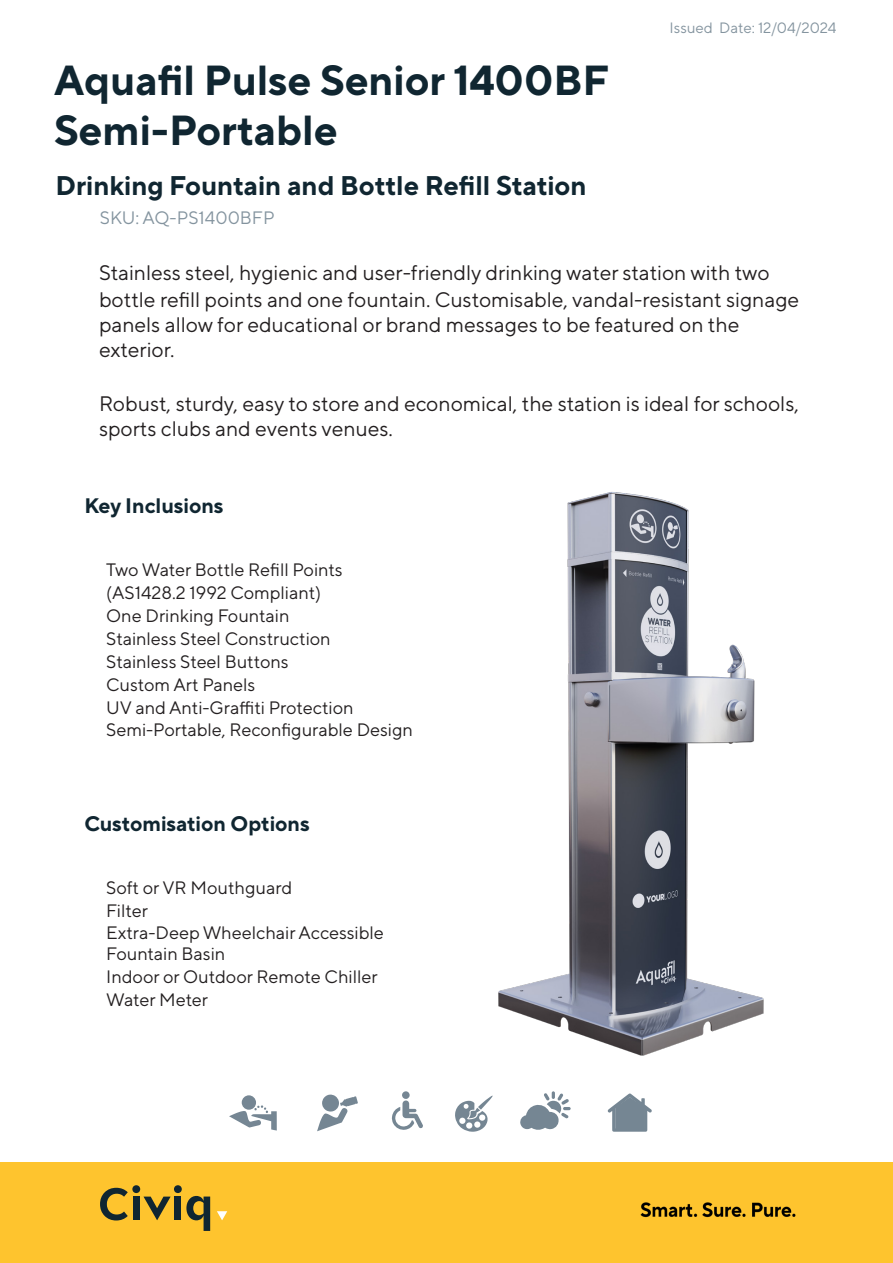
<style>
.page{position:relative;width:893px;height:1263px;background:#fff}
.page>*{position:absolute;margin:0;border:0;box-sizing:border-box;transform-origin:0 0}
.t1{font:700 42px "TT Norms Pro";color:#102631}
.t2{font:700 27px "TT Norms Pro";color:#102631}
.t3{font:21px/25.2px "TT Norms Pro";color:#231f20}
.t4{font:700 21px "TT Norms Pro";color:#102631}
.t5{font:18px/21.6px "TT Norms Pro";color:#231f20}
.t6{font:18px "TT Norms Pro";color:#84949f}
.t7{font:15px "TT Norms Pro";color:#84949f}
</style>
<div class="page">
<div style="left:0;top:1162px;width:893px;height:101px;background:#fec42e"></div>
<svg style="left:100px;top:1185px;width:110px;height:46px"></svg>
<svg style="left:217px;top:1211px;width:10px;height:9px"></svg>
<img style="left:640px;top:1202px;width:156px;height:16px">
<svg style="left:608px;top:1093px;width:44px;height:39px"></svg>
<svg style="left:317px;top:1094px;width:41px;height:37px"></svg>
<div style="left:242px;top:1095px;width:14px;height:15px;background:#758693;border-radius:50%"></div>
<svg style="left:229px;top:1105px;width:48px;height:25px"></svg>
<svg style="left:455px;top:1095px;width:38px;height:37px"></svg>
<svg style="left:520px;top:1091px;width:51px;height:39px"></svg>
<svg style="left:392px;top:1091px;width:31px;height:39px"></svg>
<img style="left:498px;top:492px;width:266px;height:564px">
<p class="t7" style="left:670px;top:18px;width:168px">Issued Date: 12/04/2024</p>
<p class="t1" style="left:54px;top:52px;width:557px">Aquafil Pulse Senior 1400BF</p>
<p class="t1" style="left:54px;top:103px;width:285px">Semi-Portable</p>
<p class="t2" style="left:56px;top:167px;width:533px">Drinking Fountain and Bottle Refill Station</p>
<p class="t6" style="left:100px;top:206px;width:176px">SKU: AQ-PS1400BFP</p>
<p class="t3" style="left:99px;top:260px;width:672px">Stainless steel, hygienic and user-friendly drinking water station with two</p>
<p class="t3" style="left:99px;top:286px;width:702px">bottle refill points and one fountain. Customisable, vandal-resistant signage panels allow for educational or brand messages to be featured on the exterior.</p>
<p class="t3" style="left:99px;top:390px;width:701px">Robust, sturdy, easy to store and economical, the station is ideal for schools, sports clubs and events venues.</p>
<p class="t4" style="left:84px;top:492px;width:141px">Key Inclusions</p>
<p class="t5" style="left:106px;top:558px;width:238px">Two Water Bottle Refill Points</p>
<p class="t5" style="left:106px;top:581px;width:217px">(AS1428.2 1992 Compliant)</p>
<p class="t5" style="left:106px;top:604px;width:185px">One Drinking Fountain</p>
<p class="t5" style="left:106px;top:627px;width:226px">Stainless Steel Construction</p>
<p class="t5" style="left:106px;top:650px;width:184px">Stainless Steel Buttons</p>
<p class="t5" style="left:106px;top:673px;width:151px">Custom Art Panels</p>
<p class="t5" style="left:106px;top:696px;width:308px">UV and Anti-Graffiti Protection<br>Semi-Portable, Reconfigurable Design</p>
<p class="t4" style="left:84px;top:810px;width:227px">Customisation Options</p>
<p class="t5" style="left:106px;top:876px;width:188px">Soft or VR Mouthguard</p>
<p class="t5" style="left:106px;top:899px;width:279px">Filter<br>Extra-Deep Wheelchair Accessible<br>Fountain Basin</p>
<p class="t5" style="left:106px;top:965px;width:273px">Indoor or Outdoor Remote Chiller</p>
<p class="t5" style="left:106px;top:989px;width:103px">Water Meter</p>
</div>
